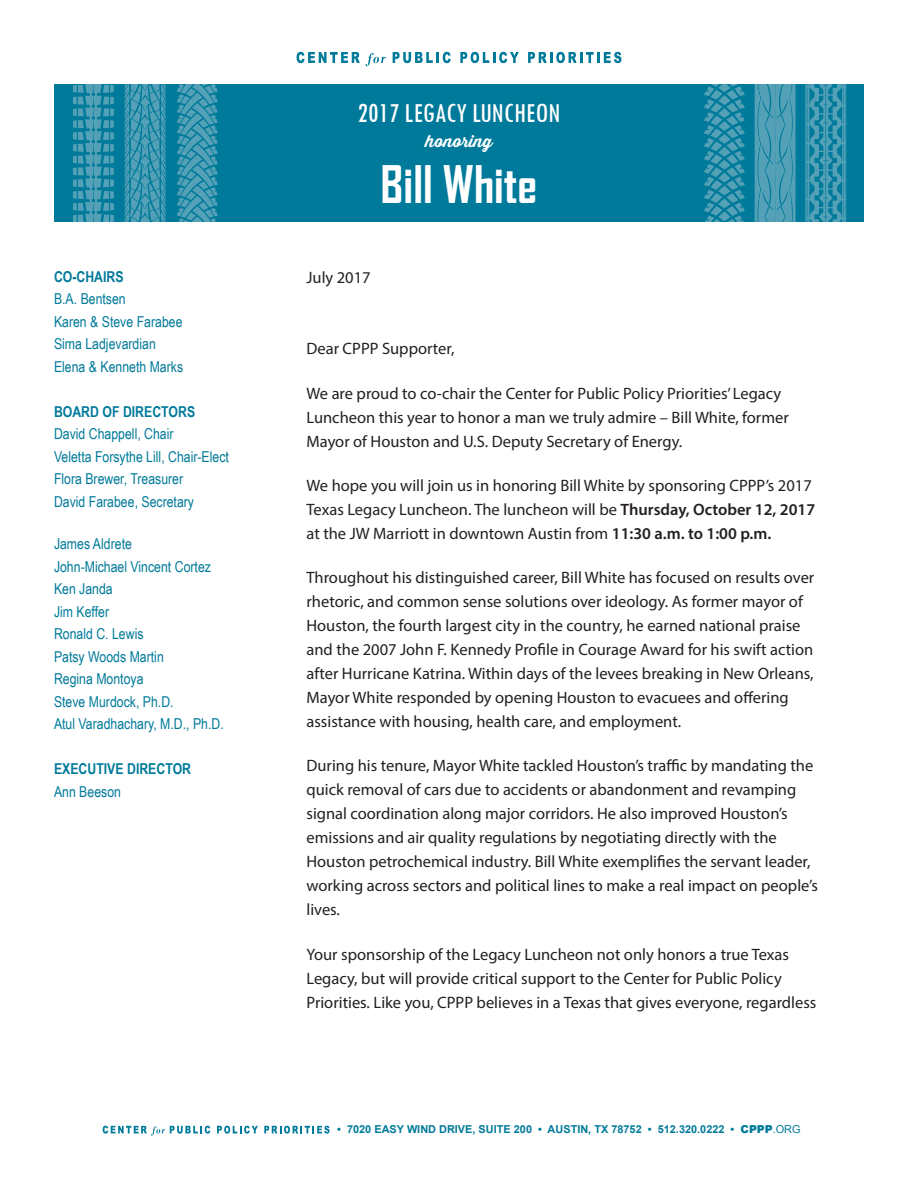
<style>
.page{position:relative;width:918px;height:1188px;background:#fff}
.page>*{position:absolute;margin:0;border:0;box-sizing:border-box;transform-origin:0 0}
.t1{font:700 49.5px "Agency FB";color:#fff}
.t2{font:condensed 28.5px "Tw Cen";color:#fff}
.t3{font:16.5px/24px "Myriad Pro";color:#231f20}
.t4{font:700 16.5px "Thirsty Soft";color:#fff}
.t5{font:15px "Arial Narrow";color:#007a9a}
.t6{font:700 15px "Arial Narrow";color:#007a9a}
.t7{font:700 10.95px "Arial";color:#007a9a}
.s1{font-weight:600}
.s2{font-weight:900}
.s3{font-weight:400}
</style>
<div class="page">
<div style="left:54px;top:84px;width:810px;height:139px;background:#007a9a"></div>
<svg style="left:103px;top:1126px;width:107px;height:10px"></svg>
<svg style="left:217px;top:1126px;width:41px;height:8px"></svg>
<svg style="left:264px;top:1126px;width:66px;height:8px"></svg>
<svg style="left:73px;top:84px;width:41px;height:138px"></svg>
<svg style="left:125px;top:84px;width:41px;height:138px"></svg>
<svg style="left:177px;top:84px;width:41px;height:138px"></svg>
<svg style="left:704px;top:84px;width:41px;height:138px"></svg>
<svg style="left:755px;top:84px;width:41px;height:138px"></svg>
<svg style="left:805px;top:84px;width:41px;height:138px"></svg>
<div style="left:54px;top:222px;width:810px;height:42px;background:#fff"></div>
<svg style="left:297px;top:52px;width:63px;height:11px"></svg>
<svg style="left:366px;top:53px;width:20px;height:13px"></svg>
<svg style="left:393px;top:52px;width:58px;height:11px"></svg>
<svg style="left:460px;top:52px;width:59px;height:11px"></svg>
<svg style="left:528px;top:52px;width:93px;height:11px"></svg>
<p class="t6" style="left:54px;top:265px;width:71px">CO-CHAIRS</p>
<p class="t5" style="left:54px;top:288px;width:73px">B.A. Bentsen</p>
<p class="t5" style="left:54px;top:310px;width:130px">Karen &amp; Steve Farabee</p>
<p class="t5" style="left:54px;top:333px;width:103px">Sima Ladjevardian</p>
<p class="t5" style="left:54px;top:355px;width:131px">Elena &amp; Kenneth Marks</p>
<p class="t6" style="left:54px;top:400px;width:143px">BOARD OF DIRECTORS</p>
<p class="t5" style="left:54px;top:423px;width:121px">David Chappell, Chair</p>
<p class="t5" style="left:54px;top:445px;width:177px">Veletta Forsythe Lill, Chair-Elect</p>
<p class="t5" style="left:54px;top:468px;width:131px">Flora Brewer, Treasurer</p>
<p class="t5" style="left:54px;top:490px;width:142px">David Farabee, Secretary</p>
<p class="t5" style="left:54px;top:533px;width:79px">James Aldrete</p>
<p class="t5" style="left:54px;top:556px;width:159px">John-Michael Vincent Cortez</p>
<p class="t5" style="left:54px;top:578px;width:60px">Ken Janda</p>
<p class="t5" style="left:54px;top:601px;width:57px">Jim Keffer</p>
<p class="t5" style="left:54px;top:623px;width:91px">Ronald C. Lewis</p>
<p class="t5" style="left:54px;top:646px;width:111px">Patsy Woods Martin</p>
<p class="t5" style="left:54px;top:668px;width:91px">Regina Montoya</p>
<p class="t5" style="left:54px;top:691px;width:121px">Steve Murdock, Ph.D.</p>
<p class="t5" style="left:54px;top:713px;width:171px">Atul Varadhachary, M.D., Ph.D.</p>
<p class="t6" style="left:54px;top:758px;width:139px">EXECUTIVE DIRECTOR</p>
<p class="t5" style="left:54px;top:781px;width:69px">Ann Beeson</p>
<p class="t2" style="left:358px;top:96px;width:204px">2017 LEGACY LUNCHEON</p>
<p class="t4" style="left:426px;top:129px;width:68px">honoring</p>
<p class="t1" style="left:381px;top:154px;width:158px">Bill White</p>
<p class="t3" style="left:306px;top:265px;width:66px">July 2017</p>
<p class="t3" style="left:306px;top:337px;width:149px">Dear CPPP Supporter,</p>
<p class="t3" style="left:306px;top:381px;width:484px">We are proud to co-chair the Center for Public Policy Priorities’ Legacy<br>Luncheon this year to honor a man we truly admire – Bill White, former<br>Mayor of Houston and U.S. Deputy Secretary of Energy.</p>
<p class="t3" style="left:306px;top:473px;width:510px">We hope you will join us in honoring Bill White by sponsoring CPPP’s 2017<br>Texas Legacy Luncheon. The luncheon will be <span class="s1">Thursday, October 12, 2017 </span>at the JW Marriott in downtown Austin from <span class="s1">11:30 a.m. to 1:00 p.m.</span></p>
<p class="t3" style="left:306px;top:565px;width:509px">Throughout his distinguished career, Bill White has focused on results over rhetoric, and common sense solutions over ideology. As former mayor of Houston, the fourth largest city in the country, he earned national praise and the 2007 John F. Kennedy Profile in Courage Award for his swift action after Hurricane Katrina. Within days of the levees breaking in New Orleans, Mayor White responded by opening Houston to evacuees and offering assistance with housing, health care, and employment.</p>
<p class="t3" style="left:306px;top:754px;width:513px">During his tenure, Mayor White tackled Houston’s traffic by mandating the quick removal of cars due to accidents or abandonment and revamping signal coordination along major corridors. He also improved Houston’s emissions and air quality regulations by negotiating directly with the Houston petrochemical industry. Bill White exemplifies the servant leader, working across sectors and political lines to make a real impact on people’s lives.</p>
<p class="t3" style="left:306px;top:942px;width:511px">Your sponsorship of the Legacy Luncheon not only honors a true Texas<br>Legacy, but will provide critical support to the Center for Public Policy<br>Priorities. Like you, CPPP believes in a Texas that gives everyone, regardless</p>
<p class="t7" style="left:337px;top:1122px;width:465px">• 7020 EASY WIND DRIVE, SUITE 200 • AUSTIN, TX 78752 • 512.320.0222 • <span class="s2">CPPP</span><span class="s3">.ORG</span></p>
</div>
